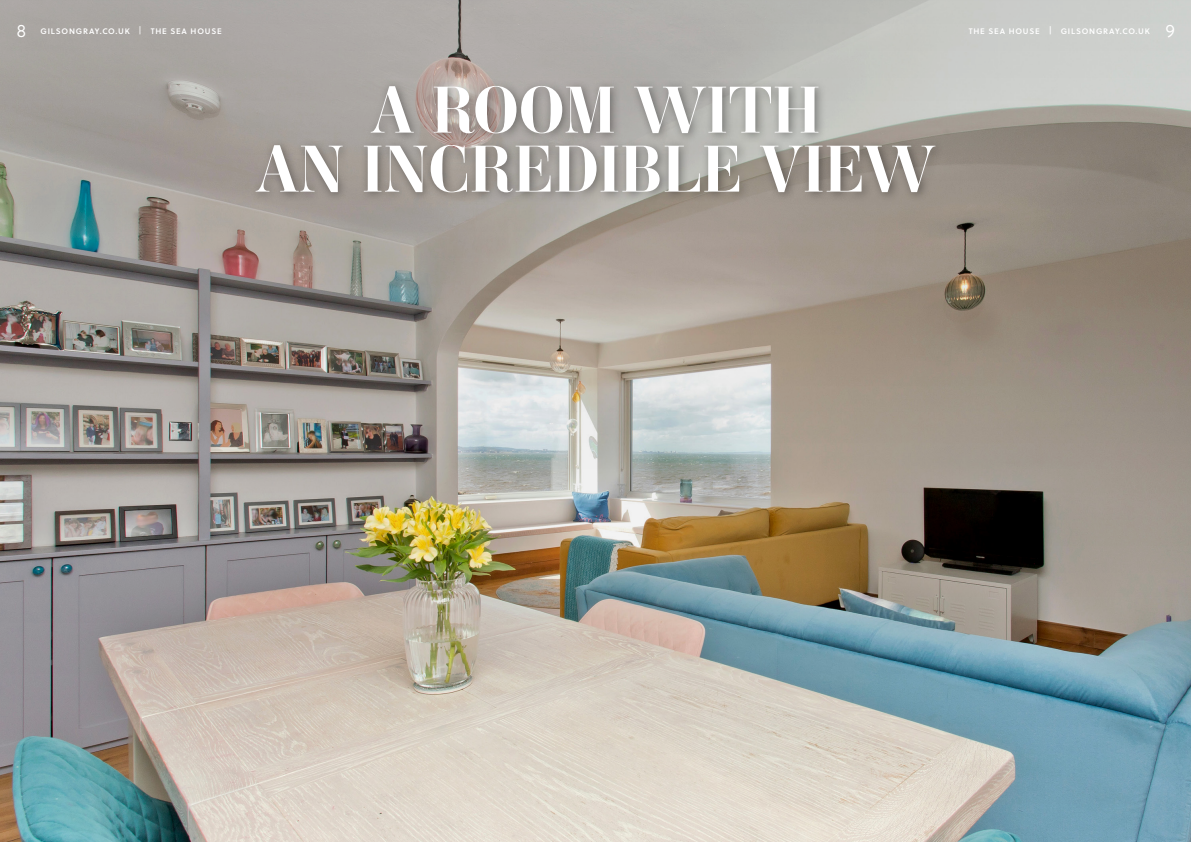
<style>
.page{position:relative;width:1191px;height:842px;background:#fff}
.page>*{position:absolute;margin:0;border:0;box-sizing:border-box;transform-origin:0 0}
.t1{font:700 65px "Ambroise Std";color:#fff}
.t2{font:300 18px "Soleil";color:#fff}
.t3{font:8px "Soleil Sb";letter-spacing:.1em;color:#fff}
.s1{font-family:"Soleil"}
</style>
<div class="page">
<img style="left:0;top:0;width:1191px;height:842px">
<div style="left:250px;top:79px;width:695px;height:125px;background:#000;opacity:.39"></div>
<h2 class="t2" style="left:16px;top:18px;width:11px">8</h2>
<p class="t3" style="left:41px;top:25px;width:183px">GILSONGRAY.CO.UK <span class="s1">|</span> THE SEA HOUSE</p>
<p class="t3" style="left:968px;top:25px;width:183px">THE SEA HOUSE | GILSONGRAY.CO.UK</p>
<h2 class="t2" style="left:1165px;top:18px;width:11px">9</h2>
<p class="t1" style="left:370px;top:69px;width:451px">A ROOM WITH</p>
<p class="t1" style="left:255px;top:128px;width:681px">AN INCREDIBLE VIEW</p>
</div>
